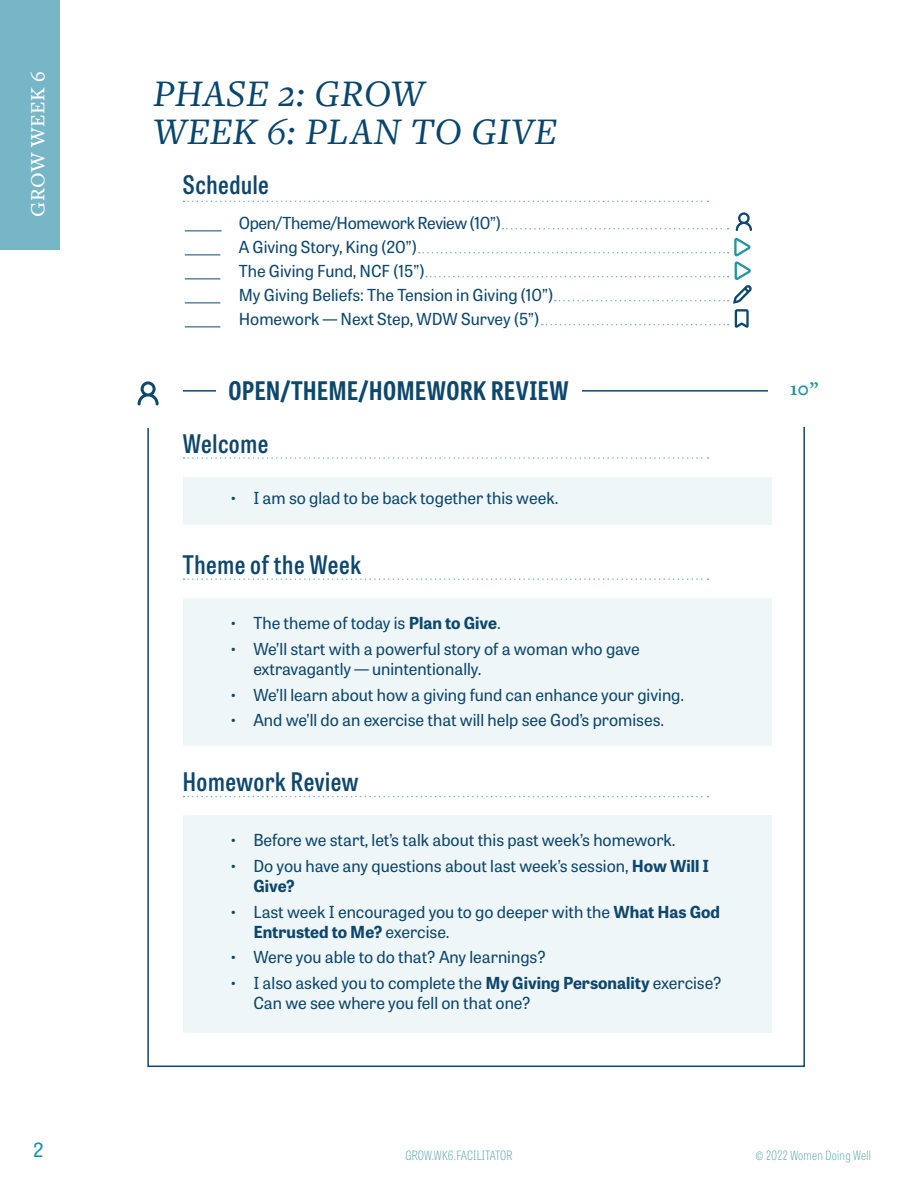
<style>
.page{position:relative;width:918px;height:1188px;background:#fff}
.page>*{position:absolute;margin:0;border:0;box-sizing:border-box;transform-origin:0 0}
.t1{font:italic 39px "Freight Text Pro";letter-spacing:.01em;color:#0a466b}
.t2{font:600 25.5px "Tablet Gothic Condensed";letter-spacing:.025em;color:#0e476c}
.Box_Header{font:700 25.5px "Tablet Gothic Condensed";letter-spacing:.025em;color:#0e476c}
.t3{font:500 21px "Freight Text Pro";letter-spacing:.025em;color:#fff}
.Box_Header-2{font:700 19.5px "Freight Text Pro";color:#2294a5}
.t4{font:19.5px "Tablet Gothic";color:#1794a3}
.t5{font:16.5px/19.8px "Tablet Gothic";color:#0e476c}
.t6{font:16.5px "Tablet Gothic";letter-spacing:-.02em;color:#0e476c}
.t7{font:100 12.75px "Tablet Gothic Condensed";letter-spacing:.02em;color:#66a8b6}
.s1{font-weight:700}
</style>
<div class="page">
<div style="left:0;top:0;width:60px;height:249px;background:#77b6c6"></div>
<svg style="left:138px;top:381px;width:21px;height:24px"></svg>
<svg style="left:736px;top:212px;width:16px;height:19px"></svg>
<svg style="left:184px;top:457px;width:525px;height:2px"></svg>
<svg style="left:184px;top:201px;width:525px;height:1px"></svg>
<svg style="left:184px;top:578px;width:525px;height:2px"></svg>
<svg style="left:184px;top:796px;width:525px;height:1px"></svg>
<div style="left:183px;top:477px;width:589px;height:48px;background:#eff6f8"></div>
<div style="left:183px;top:598px;width:589px;height:147px;background:#eff6f8"></div>
<div style="left:183px;top:815px;width:589px;height:217px;background:#eff6f8"></div>
<hr style="left:185px;top:230px;width:37px;height:1px;background:#0e476c">
<hr style="left:185px;top:254px;width:35px;height:1px;background:#0e476c">
<hr style="left:185px;top:278px;width:35px;height:1px;background:#0e476c">
<hr style="left:185px;top:302px;width:35px;height:1px;background:#0e476c">
<hr style="left:185px;top:326px;width:35px;height:1px;background:#0e476c">
<svg style="left:502px;top:228px;width:227px;height:1px"></svg>
<svg style="left:419px;top:237px;width:333px;height:91px"></svg>
<p class="t3" style="left:24px;top:217px;width:147px;rotate:-90deg">GROW WEEK 6</p>
<p class="t4" style="left:33px;top:1136px;width:12px">2</p>
<p class="t1" style="left:153px;top:68px;width:273px">PHASE 2: GROW</p>
<p class="t1" style="left:153px;top:105px;width:405px">WEEK 6: PLAN TO GIVE</p>
<p class="t2" style="left:183px;top:168px;width:88px">Schedule</p>
<p class="t6" style="left:239px;top:212px;width:264px">Open/Theme/Homework Review (10”)</p>
<p class="t5" style="left:239px;top:237px;width:180px">A Giving Story, King (20”)</p>
<p class="t5" style="left:239px;top:261px;width:187px">The Giving Fund, NCF (15”)</p>
<p class="t5" style="left:239px;top:285px;width:316px">My Giving Beliefs: The Tension in Giving (10”)</p>
<p class="t5" style="left:239px;top:309px;width:302px">Homework — Next Step, WDW Survey (5”)</p>
<p class="Box_Header" style="left:228px;top:373px;width:342px">OPEN/THEME/HOMEWORK REVIEW</p>
<p class="t2" style="left:183px;top:426px;width:87px">Welcome</p>
<p class="t5" style="left:229px;top:487px;width:331px">• I am so glad to be back together this week.</p>
<p class="t2" style="left:183px;top:547px;width:180px">Theme of the Week</p>
<p class="t5" style="left:229px;top:613px;width:273px">• The theme of today is <span class="s1">Plan to Give</span>.</p>
<p class="t5" style="left:253px;top:638px;width:388px;text-indent:-24px">• We’ll start with a powerful story of a woman who gave extravagantly — unintentionally.</p>
<p class="t5" style="left:229px;top:684px;width:456px">• We’ll learn about how a giving fund can enhance your giving.</p>
<p class="t5" style="left:229px;top:710px;width:436px">• And we’ll do an exercise that will help see God’s promises.</p>
<p class="t2" style="left:183px;top:764px;width:177px">Homework Review</p>
<p class="t5" style="left:229px;top:830px;width:448px">• Before we start, let’s talk about this past week’s homework.</p>
<p class="t5" style="left:253px;top:856px;width:457px;text-indent:-24px">• Do you have any questions about last week’s session, <span class="s1">How Will I<br>Give?</span></p>
<p class="t5" style="left:253px;top:901px;width:468px;text-indent:-24px">• Last week I encouraged you to go deeper with the <span class="s1">What Has God<br>Entrusted to Me?</span> exercise.</p>
<p class="t5" style="left:229px;top:947px;width:318px">• Were you able to do that? Any learnings?</p>
<p class="t5" style="left:253px;top:973px;width:470px;text-indent:-24px">• I also asked you to complete the <span class="s1">My Giving Personality</span> exercise?<br>Can we see where you fell on that one?</p>
<p class="Box_Header-2" style="left:790px;top:376px;width:30px">10”</p>
<p class="t7" style="left:405px;top:1147px;width:109px">GROW.WK6.FACILITATOR</p>
<p class="t7" style="left:756px;top:1147px;width:117px">© 2022 Women Doing Well</p>
</div>
